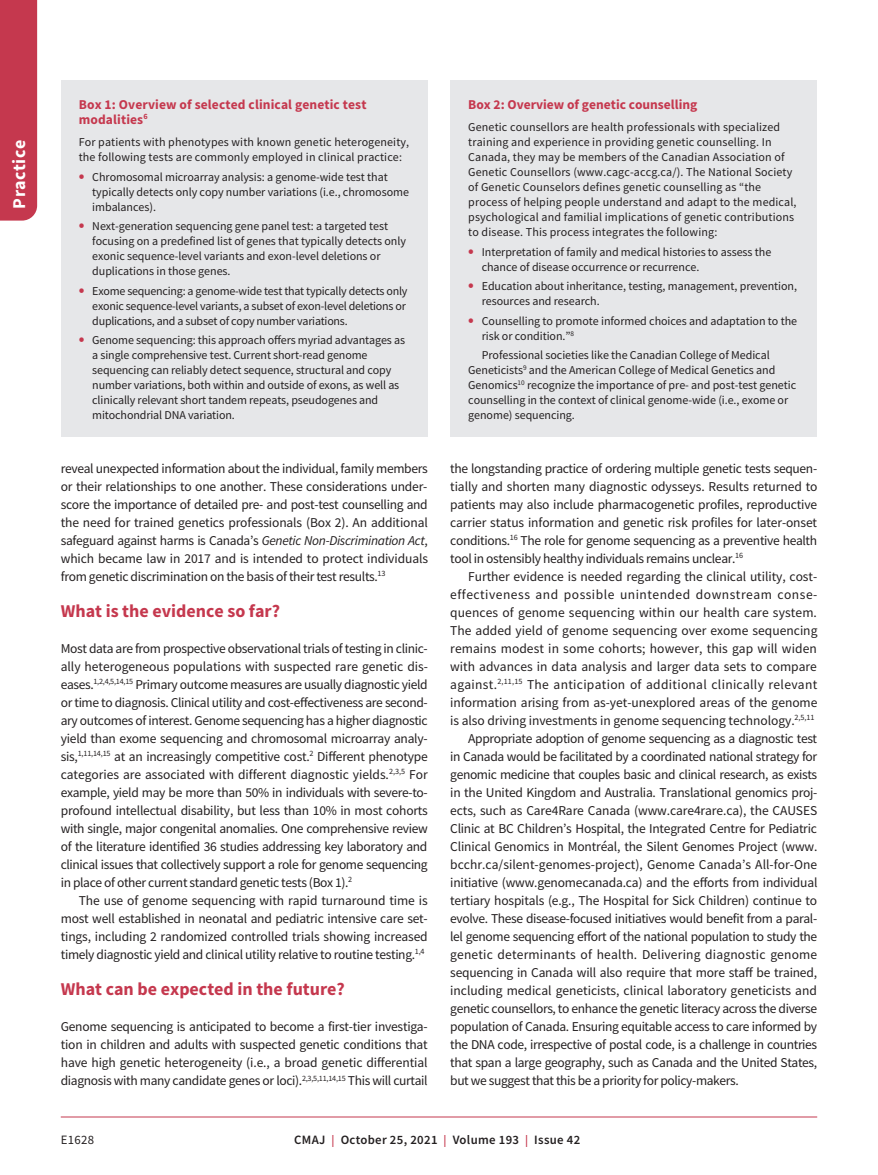
<style>
.page{position:relative;width:878px;height:1175px;background:#fff}
.page>*{position:absolute;margin:0;border:0;box-sizing:border-box;transform-origin:0 0}
.t1{font:700 18px "Source Sans Pro";color:#c5384e}
.t2{font:700 18px "Source Sans Pro";letter-spacing:.025em;color:#fff}
.t3{font:13.5px/18px "Source Sans Pro";letter-spacing:-.02em;color:#231f20;text-align:justify}
.t4{font:13.5px "Source Sans Pro";color:#231f20}
.t5{font:13.5px "Source Sans Pro";letter-spacing:.005em;color:#231f20}
.t6{font:700 13.5px/15px "Source Sans Pro";letter-spacing:.01em;color:#c5384e}
.t7{font:13.5px "Source Sans Pro";letter-spacing:.02em;color:#231f20}
.t8{font:13.5px "Source Sans Pro";letter-spacing:.01em;color:#231f20}
.t9{font:13.5px "Source Sans Pro";letter-spacing:.035em;color:#231f20}
.t10{font:600 12.75px "Source Sans Pro";letter-spacing:.025em;color:#231f20}
.t11{font:12.75px "Source Sans Pro";letter-spacing:.025em;color:#231f20}
.t12{font:12px/15px "Source Sans Pro";letter-spacing:-.005em;color:#231f20}
.s1{font-weight:700;font-size:16.5px;color:#c5384e}
.s2{font-style:italic}
.s3{font-size:12px;color:#c5384e}
</style>
<div class="page">
<div style="left:0;top:0;width:37px;height:220px;background:#c5384e"></div>
<hr style="left:61px;top:1116px;width:756px;height:1px;background:#c5384e">
<div style="left:61px;top:81px;width:367px;height:356px;background:#e6e7e9"></div>
<div style="left:450px;top:81px;width:367px;height:356px;background:#e6e7e9"></div>
<h1 class="t2" style="left:7px;top:208px;width:70px;rotate:-90deg">Practice</h1>
<p class="t6" style="left:79px;top:96px;width:289px">Box 1: Overview of selected clinical genetic test modalities<sup>6</sup></p>
<p class="t12" style="left:79px;top:135px;width:332px">For patients with phenotypes with known genetic heterogeneity, the following tests are commonly employed in clinical practice:</p>
<p class="t12" style="left:92px;top:169px;width:318px;text-indent:-14px"><span class="s1">•</span> Chromosomal microarray analysis: a genome-wide test that typically detects only copy number variations (i.e., chromosome imbalances).</p>
<p class="t12" style="left:92px;top:219px;width:315px;text-indent:-14px"><span class="s1">•</span> Next-generation sequencing gene panel test: a targeted test focusing on a predefined list of genes that typically detects only exonic sequence-level variants and exon-level deletions or duplications in those genes.</p>
<p class="t12" style="left:92px;top:283px;width:316px;text-indent:-14px"><span class="s1">•</span> Exome sequencing: a genome-wide test that typically detects only exonic sequence-level variants, a subset of exon-level deletions or duplications, and a subset of copy number variations.</p>
<p class="t12" style="left:92px;top:333px;width:314px;text-indent:-14px"><span class="s1">•</span> Genome sequencing: this approach offers myriad advantages as a single comprehensive test. Current short-read genome sequencing can reliably detect sequence, structural and copy number variations, both within and outside of exons, as well as clinically relevant short tandem repeats, pseudogenes and mitochondrial DNA variation.</p>
<p class="t3" style="left:61px;top:459px;width:369px">reveal unexpected information about the individual, family members or their relationships to one another. These considerations under&shy;score the importance of detailed pre- and post-test counselling and the need for trained genetics professionals (Box 2). An additional safeguard against harms is Canada’s <span class="s2">Genetic Non-Discrimination Act</span>, which became law in 2017 and is intended to protect individuals from genetic discrimination on the basis of their test results.<sup>13</sup></p>
<h1 class="t1" style="left:61px;top:598px;width:221px">What is the evidence so far?</h1>
<p class="t3" style="left:61px;top:639px;width:368px">Most data are from prospective observational trials of testing in clinic&shy;ally heterogeneous populations with suspected rare genetic dis&shy;eases.<sup>1,2,4,5,14,15</sup> Primary outcome measures are usually diagnostic yield or time to diagnosis. Clinical utility and cost-effectiveness are second&shy;ary outcomes of interest. Genome sequencing has a higher diagnostic yield than exome sequencing and chromosomal microarray analy&shy;sis,<sup>1,11,14,15</sup> at an increasingly competitive cost.<sup>2</sup> Different phenotype categories are associated with different diagnostic yields.<sup>2,3,5</sup> For example, yield may be more than 50% in individuals with severe-to&shy;profound intellectual disability, but less than 10% in most cohorts with single, major congenital anomalies. One comprehensive review of the literature identified 36 studies addressing key laboratory and clinical issues that collectively support a role for genome sequencing in place of other current standard genetic tests (Box 1).<sup>2</sup></p>
<p class="t3" style="left:61px;top:891px;width:368px;text-indent:18px">The use of genome sequencing with rapid turnaround time is most well established in neonatal and pediatric intensive care set&shy;tings, including 2 randomized controlled trials showing increased timely diagnostic yield and clinical utility relative to routine testing.<sup>1,4</sup></p>
<h1 class="t1" style="left:61px;top:976px;width:285px">What can be expected in the future?</h1>
<p class="t3" style="left:61px;top:1017px;width:368px">Genome sequencing is anticipated to become a first-tier investiga&shy;tion in children and adults with suspected genetic conditions that have high genetic heterogeneity (i.e., a broad genetic differential diagnosis with many candidate genes or loci).<sup>2,3,5,11,14,15</sup> This will curtail</p>
<p class="t6" style="left:468px;top:96px;width:230px">Box 2: Overview of genetic counselling</p>
<p class="t12" style="left:468px;top:120px;width:330px">Genetic counsellors are health professionals with specialized training and experience in providing genetic counselling. In Canada, they may be members of the Canadian Association of Genetic Counsellors (www.cagc-accg.ca/). The National Society of Genetic Counselors defines genetic counselling as “the process of helping people understand and adapt to the medical, psychological and familial implications of genetic contributions to disease. This process integrates the following:</p>
<p class="t12" style="left:482px;top:244px;width:291px;text-indent:-14px"><span class="s1">•</span> Interpretation of family and medical histories to assess the chance of disease occurrence or recurrence.</p>
<p class="t12" style="left:482px;top:279px;width:317px;text-indent:-14px"><span class="s1">•</span> Education about inheritance, testing, management, prevention, resources and research.</p>
<p class="t12" style="left:482px;top:313px;width:317px;text-indent:-14px"><span class="s1">•</span> Counselling to promote informed choices and adaptation to the risk or condition.”<sup>8</sup></p>
<p class="t12" style="left:468px;top:348px;width:329px;text-indent:14px">Professional societies like the Canadian College of Medical Geneticists<sup>9</sup> and the American College of Medical Genetics and Genomics<sup>10</sup> recognize the importance of pre- and post-test genetic counselling in the context of clinical genome-wide (i.e., exome or genome) sequencing.</p>
<p class="t3" style="left:450px;top:459px;width:369px">the longstanding practice of ordering multiple genetic tests sequen&shy;tially and shorten many diagnostic odysseys. Results returned to patients may also include pharmacogenetic profiles, reproductive carrier status information and genetic risk profiles for later-onset conditions.<sup>16</sup> The role for genome sequencing as a preventive health tool in ostensibly healthy individuals remains unclear.<sup>16</sup></p>
<p class="t3" style="left:468px;top:567px;width:349px">Further evidence is needed regarding the clinical utility, cost-</p>
<p class="t9" style="left:450px;top:585px;width:368px">effectiveness and possible unintended downstream conse-</p>
<p class="t5" style="left:450px;top:603px;width:368px">quences of genome sequencing within our health care system.</p>
<p class="t4" style="left:450px;top:621px;width:369px">The added yield of genome sequencing over exome sequencing</p>
<p class="t5" style="left:450px;top:639px;width:368px">remains modest in some cohorts; however, this gap will widen</p>
<p class="t4" style="left:450px;top:657px;width:368px">with advances in data analysis and larger data sets to compare</p>
<p class="t7" style="left:450px;top:675px;width:368px">against.<sup>2,11,15</sup> The anticipation of additional clinically relevant</p>
<p class="t3" style="left:450px;top:693px;width:368px">information arising from as-yet-unexplored areas of the genome</p>
<p class="t3" style="left:450px;top:711px;width:366px">is also driving investments in genome sequencing technology.<sup>2,5,11</sup></p>
<p class="t3" style="left:468px;top:729px;width:350px">Appropriate adoption of genome sequencing as a diagnostic test</p>
<p class="t3" style="left:450px;top:747px;width:368px">in Canada would be facilitated by a coordinated national strategy for</p>
<p class="t3" style="left:450px;top:765px;width:368px">genomic medicine that couples basic and clinical research, as exists</p>
<p class="t3" style="left:450px;top:783px;width:369px">in the United Kingdom and Australia. Translational genomics proj-</p>
<p class="t3" style="left:450px;top:801px;width:368px">ects, such as Care4Rare Canada (www.care4rare.ca), the CAUSES</p>
<p class="t3" style="left:450px;top:819px;width:368px">Clinic at BC Children’s Hospital, the Integrated Centre for Pediatric</p>
<p class="t3" style="left:450px;top:837px;width:369px">Clinical Genomics in Montréal, the Silent Genomes Project (www.</p>
<p class="t4" style="left:450px;top:855px;width:368px">bcchr.ca/silent-genomes-project), Genome Canada’s All-for-One</p>
<p class="t3" style="left:450px;top:873px;width:369px">initiative (www.genomecanada.ca) and the efforts from individual</p>
<p class="t3" style="left:450px;top:891px;width:368px">tertiary hospitals (e.g., The Hospital for Sick Children) continue to</p>
<p class="t3" style="left:450px;top:909px;width:368px">evolve. These disease-focused initiatives would benefit from a paral-</p>
<p class="t3" style="left:450px;top:927px;width:368px">lel genome sequencing effort of the national population to study the</p>
<p class="t8" style="left:450px;top:945px;width:368px">genetic determinants of health. Delivering diagnostic genome</p>
<p class="t3" style="left:450px;top:963px;width:368px">sequencing in Canada will also require that more staff be trained,</p>
<p class="t4" style="left:450px;top:981px;width:368px">including medical geneticists, clinical laboratory geneticists and</p>
<p class="t3" style="left:450px;top:999px;width:368px">genetic counsellors, to enhance the genetic literacy across the diverse</p>
<p class="t3" style="left:450px;top:1017px;width:368px">population of Canada. Ensuring equitable access to care informed by</p>
<p class="t3" style="left:450px;top:1035px;width:368px">the DNA code, irrespective of postal code, is a challenge in countries</p>
<p class="t3" style="left:450px;top:1053px;width:368px">that span a large geography, such as Canada and the United States,</p>
<p class="t3" style="left:450px;top:1071px;width:290px">but we suggest that this be a priority for policy-makers.</p>
<p class="t11" style="left:61px;top:1132px;width:35px">E1628</p>
<p class="t10" style="left:294px;top:1131px;width:287px">CMAJ <span class="s3">|</span> October 25, 2021 <span class="s3">|</span> Volume 193 <span class="s3">|</span> Issue 42</p>
</div>
